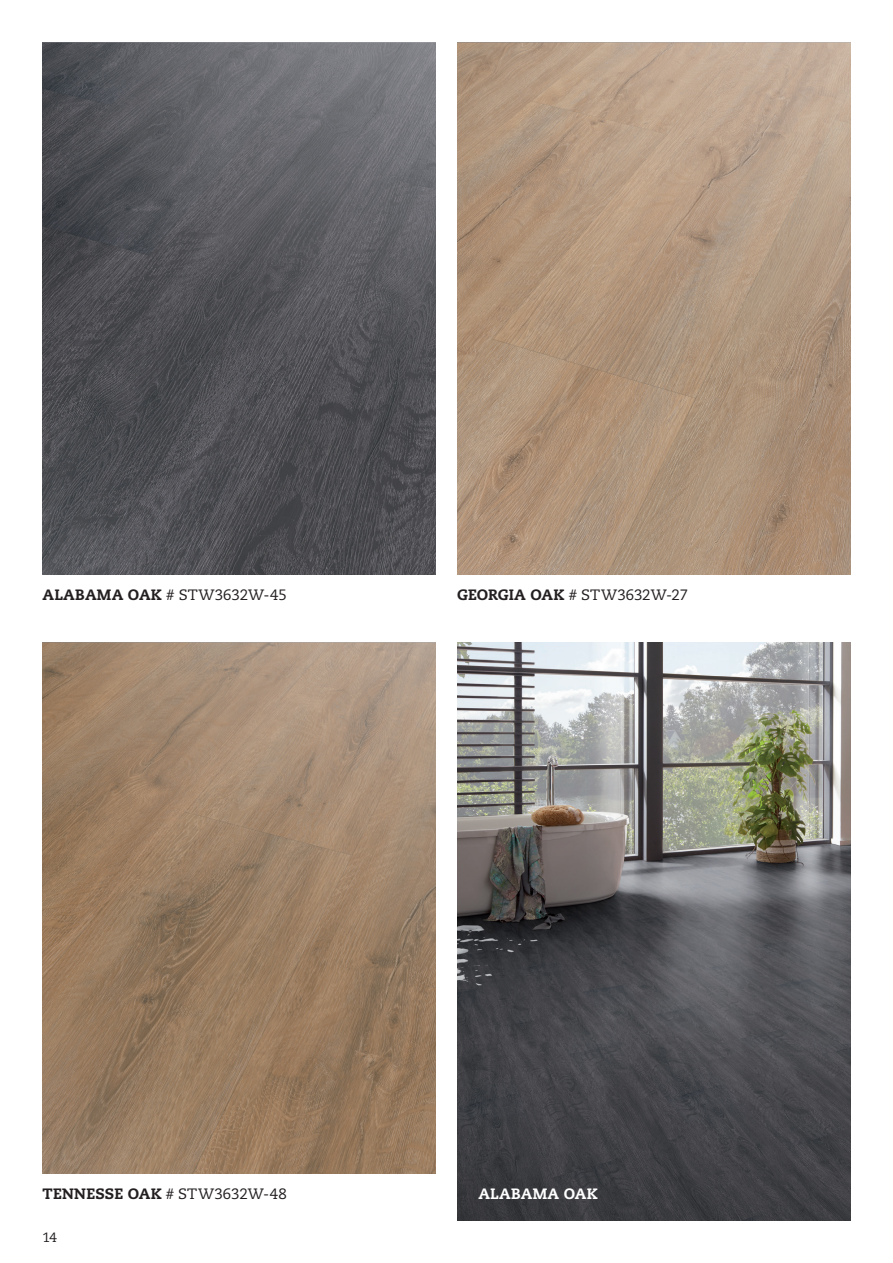
<style>
.page{position:relative;width:893px;height:1263px;background:#fff}
.page>*{position:absolute;margin:0;border:0;box-sizing:border-box;transform-origin:0 0}
.t1{font:15px "Caecilia";letter-spacing:.01em;color:#231f20}
.t2{font:800 15px "Caecilia";letter-spacing:.015em;color:#fff}
.t3{font:13.5px "Caecilia";color:#231f20}
.s1{font-weight:800}
</style>
<div class="page">
<img style="left:43px;top:642px;width:393px;height:532px">
<img style="left:457px;top:43px;width:393px;height:531px">
<img style="left:43px;top:43px;width:393px;height:531px">
<img style="left:457px;top:642px;width:393px;height:578px">
<p class="t1" style="left:43px;top:586px;width:246px"><span class="s1">ALABAMA OAK</span> # STW3632W-45</p>
<p class="t1" style="left:457px;top:586px;width:233px"><span class="s1">GEORGIA OAK</span> # STW3632W-27</p>
<p class="t1" style="left:43px;top:1185px;width:246px"><span class="s1">TENNESSE OAK</span> # STW3632W-48</p>
<p class="t3" style="left:43px;top:1229px;width:16px">14</p>
<p class="t2" style="left:478px;top:1185px;width:121px">ALABAMA OAK</p>
</div>
